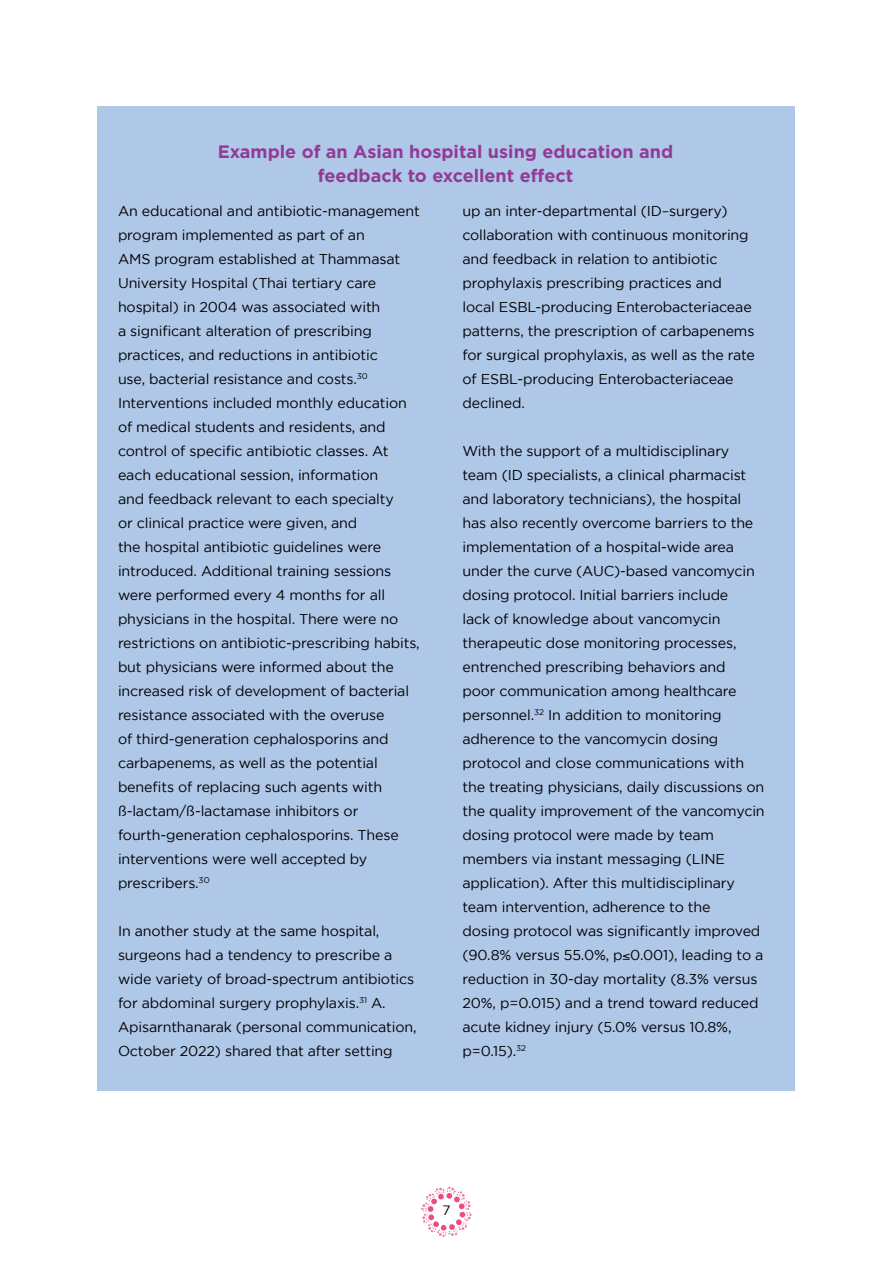
<style>
.page{position:relative;width:893px;height:1263px;background:#fff}
.page>*{position:absolute;margin:0;border:0;box-sizing:border-box;transform-origin:0 0}
.t1{font:700 18px/24px "Gotham";color:#913b96;text-align:center}
.t2{font:14.25px/24px "Gotham";letter-spacing:-.01em;color:#000}
.t3{font:13.5px "Gotham";color:#000}
</style>
<div class="page">
<svg style="left:421px;top:1186px;width:51px;height:51px"></svg>
<div style="left:98px;top:106px;width:697px;height:985px;background:#b0c8e8"></div>
<p class="t1" style="left:218px;top:139px;width:457px">Example of an Asian hospital using education and feedback to excellent effect</p>
<p class="t2" style="left:118px;top:199px;width:303px">An educational and antibiotic-management program implemented as part of an<br>AMS program established at Thammasat University Hospital (Thai tertiary care hospital) in 2004 was associated with<br>a significant alteration of prescribing practices, and reductions in antibiotic<br>use, bacterial resistance and costs.<sup>30<br></sup>Interventions included monthly education of medical students and residents, and control of specific antibiotic classes. At each educational session, information<br>and feedback relevant to each specialty<br>or clinical practice were given, and<br>the hospital antibiotic guidelines were introduced. Additional training sessions were performed every 4 months for all physicians in the hospital. There were no restrictions on antibiotic-prescribing habits, but physicians were informed about the increased risk of development of bacterial resistance associated with the overuse<br>of third-generation cephalosporins and carbapenems, as well as the potential benefits of replacing such agents with ß-lactam/ß-lactamase inhibitors or fourth-generation cephalosporins. These interventions were well accepted by prescribers.<sup>30</sup></p>
<p class="t2" style="left:118px;top:919px;width:300px">In another study at the same hospital, surgeons had a tendency to prescribe a wide variety of broad-spectrum antibiotics for abdominal surgery prophylaxis.<sup>31</sup> A.<br>Apisarnthanarak (personal communication, October 2022) shared that after setting</p>
<p class="t2" style="left:462px;top:199px;width:294px">up an inter-departmental (ID–surgery) collaboration with continuous monitoring and feedback in relation to antibiotic prophylaxis prescribing practices and local ESBL-producing Enterobacteriaceae patterns, the prescription of carbapenems for surgical prophylaxis, as well as the rate of ESBL-producing Enterobacteriaceae declined.</p>
<p class="t2" style="left:462px;top:439px;width:304px">With the support of a multidisciplinary team (ID specialists, a clinical pharmacist and laboratory technicians), the hospital has also recently overcome barriers to the implementation of a hospital-wide area under the curve (AUC)-based vancomycin dosing protocol. Initial barriers include<br>lack of knowledge about vancomycin therapeutic dose monitoring processes, entrenched prescribing behaviors and<br>poor communication among healthcare personnel.<sup>32</sup> In addition to monitoring adherence to the vancomycin dosing protocol and close communications with the treating physicians, daily discussions on the quality improvement of the vancomycin dosing protocol were made by team members via instant messaging (LINE application). After this multidisciplinary team intervention, adherence to the<br>dosing protocol was significantly improved (90.8% versus 55.0%, p≤0.001), leading to a reduction in 30-day mortality (8.3% versus 20%, p=0.015) and a trend toward reduced acute kidney injury (5.0% versus 10.8%, p=0.15).<sup>32</sup></p>
<p class="t3" style="left:443px;top:1203px;width:10px">7</p>
</div>
